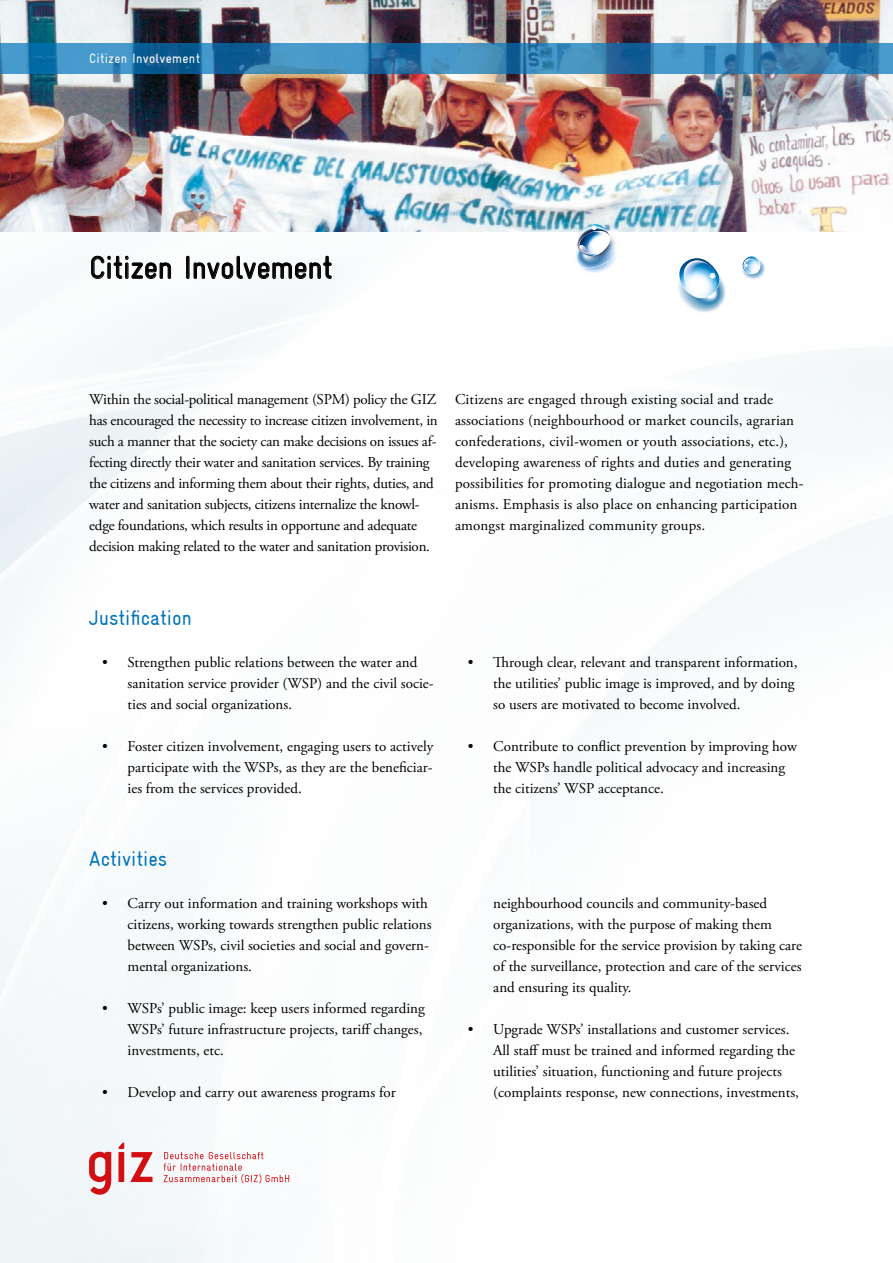
<style>
.page{position:relative;width:893px;height:1263px;background:#fff}
.page>*{position:absolute;margin:0;border:0;box-sizing:border-box;transform-origin:0 0}
.Headline_01{font:condensed 31.5px "Gravur";letter-spacing:-.005em;color:#000}
.Fliesstext_Headline{font:condensed 21px "Gravur";color:#0074bc}
.Fliesstext_NEU{font:15px/21px "Adobe Garamond Pro";color:#000}
.Fliesstext_NEU-2{font:15px/21px "Adobe Garamond Pro";letter-spacing:-.02em;color:#000}
.t1{font:condensed 13.5px "Gravur";letter-spacing:.025em;color:#fff}
</style>
<div class="page">
<img style="left:0;top:231px;width:893px;height:1032px">
<img style="left:0;top:0;width:893px;height:231px">
<svg style="left:89px;top:1152px;width:22px;height:43px"></svg>
<svg style="left:131px;top:1152px;width:22px;height:30px"></svg>
<svg style="left:118px;top:1143px;width:6px;height:39px"></svg>
<svg style="left:164px;top:1152px;width:125px;height:31px"></svg>
<svg style="left:91px;top:256px;width:80px;height:23px"></svg>
<svg style="left:186px;top:256px;width:146px;height:23px"></svg>
<img style="left:671px;top:268px;width:58px;height:46px">
<svg style="left:677px;top:258px;width:45px;height:40px"></svg>
<img style="left:686px;top:294px;width:26px;height:2px">
<img style="left:685px;top:272px;width:28px;height:22px">
<img style="left:573px;top:246px;width:50px;height:30px">
<img style="left:576px;top:254px;width:45px;height:14px">
<img style="left:576px;top:224px;width:33px;height:32px">
<img style="left:577px;top:231px;width:2px;height:23px">
<svg style="left:579px;top:225px;width:46px;height:29px"></svg>
<img style="left:587px;top:235px;width:24px;height:18px">
<img style="left:741px;top:257px;width:25px;height:23px">
<img style="left:742px;top:256px;width:19px;height:18px">
<img style="left:743px;top:259px;width:14px;height:13px">
<svg style="left:0;top:43px;width:893px;height:30px;background:#3280b2"></svg>
<p class="t1" style="left:89px;top:51px;width:112px">Citizen Involvement</p>
<p class="Headline_01" style="left:89px;top:250px;width:245px">Citizen Involvement</p>
<p class="Fliesstext_NEU-2" style="left:89px;top:390px;width:350px">Within the social-political management (SPM) policy the GIZ has encouraged the necessity to increase citizen involvement, in such a manner that the society can make decisions on issues af&shy;fecting directly their water and sanitation services. By training the citizens and informing them about their rights, duties, and water and sanitation subjects, citizens internalize the knowl&shy;edge foundations, which results in opportune and adequate decision making related to the water and sanitation provision.</p>
<p class="Fliesstext_NEU" style="left:455px;top:390px;width:350px">Citizens are engaged through existing social and trade associations (neighbourhood or market councils, agrarian confederations, civil-women or youth associations, etc.), developing awareness of rights and duties and generating possibilities for promoting dialogue and negotiation mech&shy;anisms. Emphasis is also place on enhancing participation amongst marginalized community groups.</p>
<p class="Fliesstext_Headline" style="left:89px;top:606px;width:104px">Justification</p>
<p class="Fliesstext_NEU" style="left:128px;top:652px;width:308px;text-indent:-26px">• Strengthen public relations between the water and sanitation service provider (WSP) and the civil socie&shy;ties and social organizations.</p>
<p class="Fliesstext_NEU" style="left:128px;top:736px;width:307px;text-align:justify;text-indent:-26px">• Foster citizen involvement, engaging users to actively participate with the WSPs, as they are the beneficiar&shy;ies from the services provided.</p>
<p class="Fliesstext_Headline" style="left:89px;top:847px;width:79px">Activities</p>
<p class="Fliesstext_NEU" style="left:128px;top:894px;width:305px;text-indent:-26px">• Carry out information and training workshops with citizens, working towards strengthen public relations between WSPs, civil societies and social and govern&shy;mental organizations.</p>
<p class="Fliesstext_NEU" style="left:128px;top:999px;width:299px;text-indent:-26px">• WSPs’ public image: keep users informed regarding<br>WSPs’ future infrastructure projects, tariff changes, investments, etc.</p>
<p class="Fliesstext_NEU" style="left:102px;top:1083px;width:295px">• Develop and carry out awareness programs for</p>
<p class="Fliesstext_NEU" style="left:493px;top:652px;width:306px;text-indent:-26px">• Through clear, relevant and transparent information, the utilities’ public image is improved, and by doing so users are motivated to become involved.</p>
<p class="Fliesstext_NEU" style="left:493px;top:736px;width:305px;text-indent:-26px">• Contribute to conflict prevention by improving how the WSPs handle political advocacy and increasing the citizens’ WSP acceptance.</p>
<p class="Fliesstext_NEU" style="left:493px;top:894px;width:310px">neighbourhood councils and community-based organizations, with the purpose of making them co-responsible for the service provision by taking care of the surveillance, protection and care of the services and ensuring its quality.</p>
<p class="Fliesstext_NEU" style="left:493px;top:1020px;width:307px;text-indent:-26px">• Upgrade WSPs’ installations and customer services.<br>All staff must be trained and informed regarding the utilities’ situation, functioning and future projects (complaints response, new connections, investments,</p>
</div>
